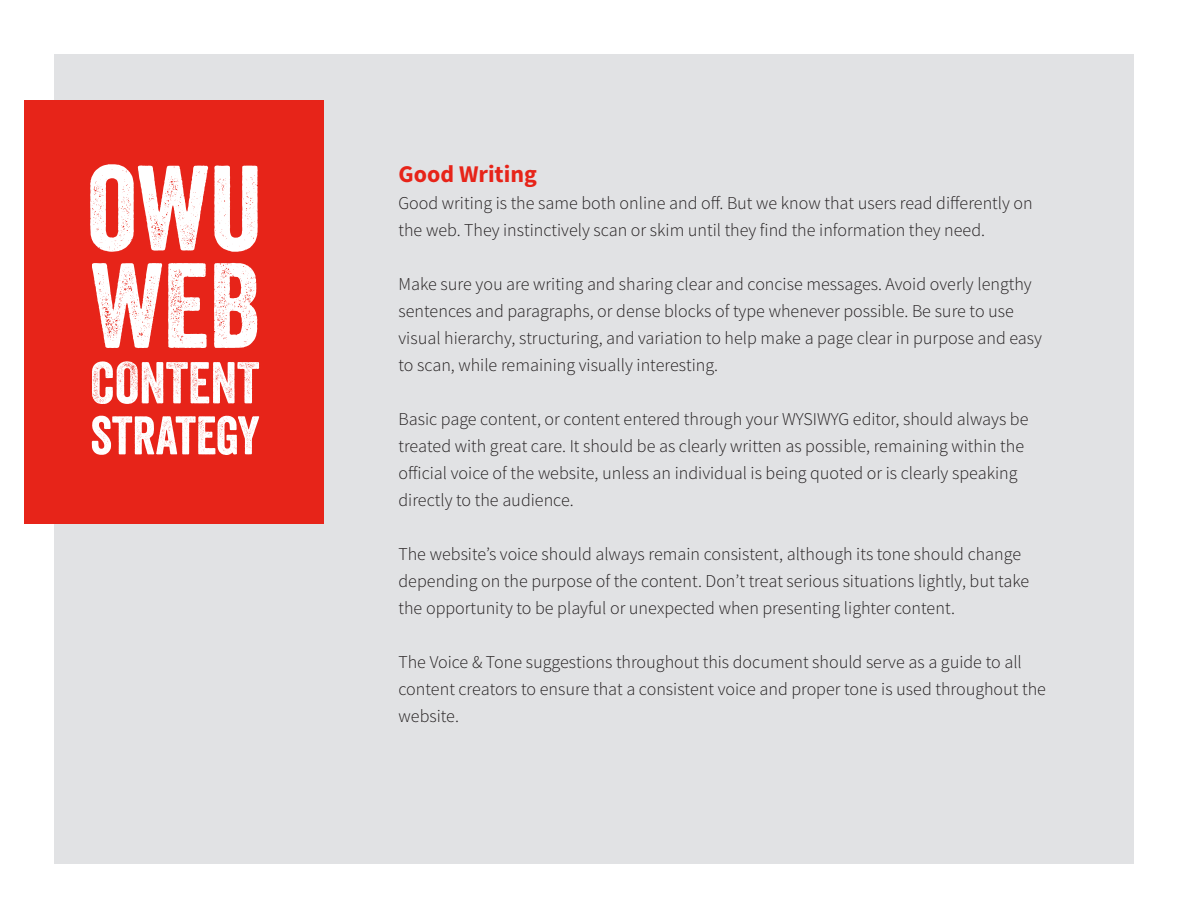
<style>
.page{position:relative;width:1188px;height:918px;background:#fff}
.page>*{position:absolute;margin:0;border:0;box-sizing:border-box;transform-origin:0 0}
.t1{font:117px/97.5px "Veneer";color:#fff}
.t2{font:57px "Veneer";color:#fff}
.t3{font:52.5px "Veneer";color:#fff}
.t4{font:700 24px "Source Sans Pro";color:#e72419}
.t5{font:300 18px/27px "Source Sans Pro";color:#231f20}
</style>
<div class="page">
<div style="left:54px;top:54px;width:1080px;height:810px;background:#e1e2e4"></div>
<div style="left:25px;top:100px;width:299px;height:424px;background:#e72419"></div>
<h1 class="t1" style="left:87px;top:159px;width:177px">OWU<br>WEB</h1>
<h2 class="t2" style="left:91px;top:348px;width:170px">CONTENT</h2>
<h3 class="t3" style="left:90px;top:403px;width:171px">STRATEGY</h3>
<h3 class="t4" style="left:399px;top:158px;width:140px">Good Writing</h3>
<p class="t5" style="left:399px;top:189px;width:636px">Good writing is the same both online and off. But we know that users read differently on the web. They instinctively scan or skim until they find the information they need.</p>
<p class="t5" style="left:399px;top:270px;width:645px">Make sure you are writing and sharing clear and concise messages. Avoid overly lengthy sentences and paragraphs, or dense blocks of type whenever possible. Be sure to use visual hierarchy, structuring, and variation to help make a page clear in purpose and easy to scan, while remaining visually interesting.</p>
<p class="t5" style="left:399px;top:405px;width:632px">Basic page content, or content entered through your WYSIWYG editor, should always be treated with great care. It should be as clearly written as possible, remaining within the official voice of the website, unless an individual is being quoted or is clearly speaking directly to the audience.</p>
<p class="t5" style="left:399px;top:540px;width:632px">The website’s voice should always remain consistent, although its tone should change depending on the purpose of the content. Don’t treat serious situations lightly, but take the opportunity to be playful or unexpected when presenting lighter content.</p>
<p class="t5" style="left:399px;top:648px;width:649px">The Voice &amp; Tone suggestions throughout this document should serve as a guide to all content creators to ensure that a consistent voice and proper tone is used throughout the website.</p>
</div>
